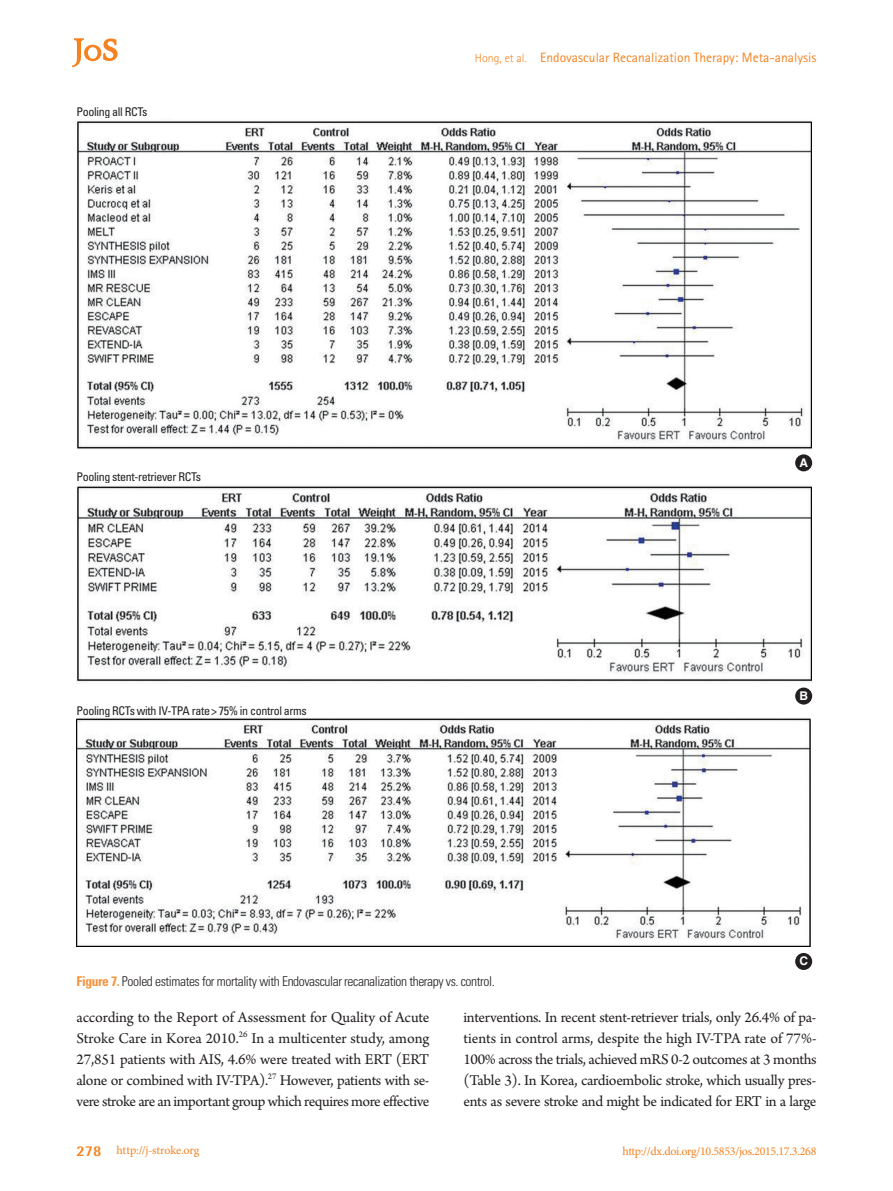
<style>
.page{position:relative;width:893px;height:1191px;background:#fff}
.page>*{position:absolute;margin:0;border:0;box-sizing:border-box;transform-origin:0 0}
.본문{font:15.75px/21px "Arno Pro";letter-spacing:-.025em;color:#231f20;text-align:justify}
.표제목_그림설명{font:300 condensed 13.5px "Univers LT Std";letter-spacing:-.03em;color:#231f20}
.t1{font:13.5px "Rotis Sans Serif Std";color:#f58220}
.그림지문_8pt{font:condensed 12px "Univers LT Std";letter-spacing:-.03em;color:#231f20}
.t2{font:12px "Minion Pro";letter-spacing:-.025em;color:#f58220}
.t3{font:700 12px "Helvetica LT Std";color:#fff}
.s1{font-weight:300;font-size:12px}
.s2{font-weight:700;color:#f6923c}
.s3{font-family:"Rotis Semi Sans Std";font-weight:800;font-size:15px}
</style>
<div class="page">
<svg style="left:72px;top:38px;width:46px;height:29px"></svg>
<img style="left:77px;top:121px;width:734px;height:328px">
<div style="left:795px;top:454px;width:17px;height:17px;background:#231f20;border-radius:50%"></div>
<img style="left:77px;top:483px;width:734px;height:200px">
<div style="left:795px;top:687px;width:17px;height:17px;background:#231f20;border-radius:50%"></div>
<img style="left:77px;top:718px;width:734px;height:228px">
<div style="left:795px;top:953px;width:17px;height:17px;background:#231f20;border-radius:50%"></div>
<p class="그림지문_8pt" style="left:77px;top:104px;width:73px">Pooling all RCTs</p>
<p class="그림지문_8pt" style="left:77px;top:469px;width:126px">Pooling stent-retriever RCTs</p>
<p class="그림지문_8pt" style="left:77px;top:702px;width:232px">Pooling RCTs with IV-TPA rate&gt; 75% in control arms</p>
<p class="t1" style="left:475px;top:50px;width:343px"><span class="s1">Hong, et al.</span> Endovascular Recanalization Therapy: Meta-analysis</p>
<p class="t3" style="left:799px;top:455px;width:10px">A</p>
<p class="t3" style="left:799px;top:688px;width:10px">B</p>
<p class="t3" style="left:799px;top:954px;width:10px">C</p>
<p class="표제목_그림설명" style="left:77px;top:973px;width:420px"><span class="s2">Figure 7.</span> Pooled estimates for mortality with Endovascular recanalization therapy vs. control.</p>
<p class="본문" style="left:77px;top:1008px;width:355px">according to the Report of Assessment for Quality of Acute Stroke Care in Korea 2010.<sup>26</sup> In a multicenter study, among 27,851 patients with AIS, 4.6% were treated with ERT (ERT alone or combined with IV-TPA).<sup>27</sup> However, patients with se&shy;vere stroke are an important group which requires more effective</p>
<p class="본문" style="left:463px;top:1008px;width:355px">interventions. In recent stent-retriever trials, only 26.4% of pa&shy;tients in control arms, despite the high IV-TPA rate of 77%- 100% across the trials, achieved mRS 0-2 outcomes at 3 months (Table 3). In Korea, cardioembolic stroke, which usually pres&shy;ents as severe stroke and might be indicated for ERT in a large</p>
<p class="t2" style="left:77px;top:1142px;width:124px"><span class="s3">278</span> http://j-stroke.org</p>
<p class="t2" style="left:622px;top:1143px;width:195px">http://dx.doi.org/10.5853/jos.2015.17.3.268</p>
</div>
